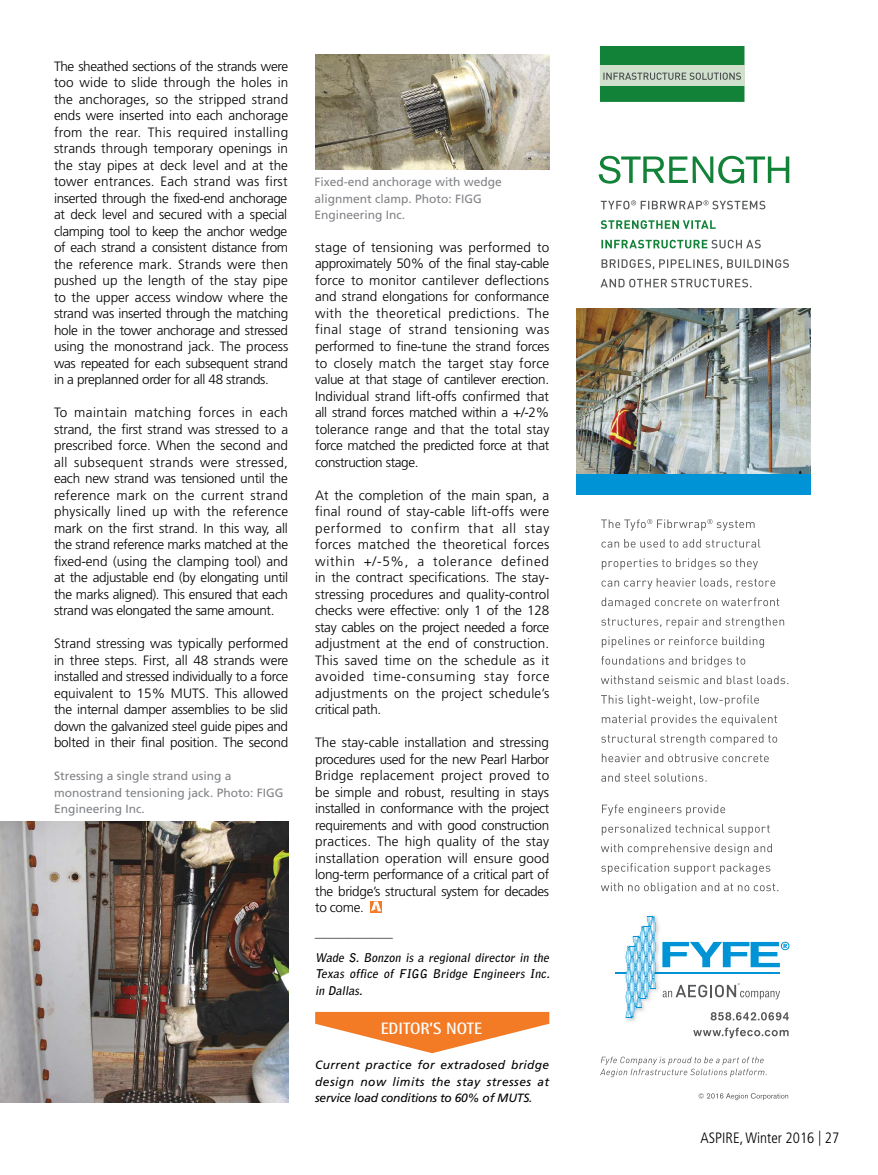
<style>
.page{position:relative;width:878px;height:1175px;background:#fff}
.page>*{position:absolute;margin:0;border:0;box-sizing:border-box;transform-origin:0 0}
.t1{font:700 16.5px "Rotis Semi Sans Std";color:#fff}
.t2{font:300 condensed 15px "Frutiger LT Std";color:#000}
.t3{font:300 13.5px/16.5px "Frutiger LT Std";letter-spacing:-.025em;color:#000;text-align:justify}
.t4{font:12px/16.5px "Frutiger LT Std";color:#808387}
.t5{font:italic 12px/16.5px "Frutiger LT Std";letter-spacing:-.02em;color:#000;text-align:justify}
.t6{font:italic 700 12px/24.8px "Bell Gothic Std";color:#000}
</style>
<div class="page">
<svg style="left:370px;top:901px;width:12px;height:11px"></svg>
<svg style="left:371px;top:901px;width:10px;height:10px"></svg>
<img style="left:0;top:821px;width:288px;height:281px">
<img style="left:315px;top:54px;width:234px;height:116px">
<svg style="left:600px;top:1056px;width:166px;height:21px"></svg>
<svg style="left:693px;top:1027px;width:95px;height:11px"></svg>
<svg style="left:710px;top:1012px;width:78px;height:8px"></svg>
<svg style="left:698px;top:1093px;width:90px;height:7px"></svg>
<div style="left:600px;top:47px;width:144px;height:55px;background:#118237"></div>
<div style="left:600px;top:65px;width:144px;height:21px;background:#cfe1cc"></div>
<svg style="left:603px;top:73px;width:138px;height:7px"></svg>
<svg style="left:601px;top:882px;width:177px;height:12px"></svg>
<svg style="left:601px;top:863px;width:169px;height:11px"></svg>
<svg style="left:601px;top:843px;width:171px;height:12px"></svg>
<svg style="left:601px;top:824px;width:168px;height:11px"></svg>
<svg style="left:602px;top:804px;width:123px;height:12px"></svg>
<svg style="left:601px;top:773px;width:105px;height:8px"></svg>
<svg style="left:601px;top:753px;width:167px;height:9px"></svg>
<svg style="left:601px;top:734px;width:176px;height:11px"></svg>
<svg style="left:601px;top:714px;width:176px;height:11px"></svg>
<svg style="left:601px;top:695px;width:158px;height:11px"></svg>
<svg style="left:601px;top:675px;width:187px;height:9px"></svg>
<svg style="left:601px;top:656px;width:144px;height:11px"></svg>
<svg style="left:601px;top:636px;width:163px;height:12px"></svg>
<svg style="left:601px;top:617px;width:183px;height:11px"></svg>
<svg style="left:601px;top:597px;width:178px;height:12px"></svg>
<svg style="left:601px;top:578px;width:174px;height:11px"></svg>
<svg style="left:601px;top:558px;width:157px;height:12px"></svg>
<svg style="left:601px;top:539px;width:159px;height:8px"></svg>
<svg style="left:601px;top:519px;width:153px;height:11px"></svg>
<div style="left:576px;top:473px;width:234px;height:22px;background:#0094d7"></div>
<img style="left:576px;top:309px;width:234px;height:164px">
<svg style="left:598px;top:156px;width:191px;height:28px"></svg>
<svg style="left:600px;top:279px;width:151px;height:8px"></svg>
<svg style="left:601px;top:259px;width:187px;height:11px"></svg>
<svg style="left:601px;top:240px;width:159px;height:8px"></svg>
<svg style="left:600px;top:220px;width:115px;height:9px"></svg>
<svg style="left:600px;top:200px;width:165px;height:9px"></svg>
<hr style="left:615px;top:972px;width:164px;height:2px;background:#0094d7">
<img style="left:626px;top:915px;width:33px;height:107px">
<svg style="left:625px;top:916px;width:31px;height:102px"></svg>
<svg style="left:662px;top:941px;width:127px;height:26px"></svg>
<svg style="left:662px;top:983px;width:118px;height:16px"></svg>
<svg style="left:315px;top:1012px;width:234px;height:41px"></svg>
<p class="t3" style="left:54px;top:59px;width:236px">The sheathed sections of the strands were too wide to slide through the holes in the anchorages, so the stripped strand ends were inserted into each anchorage from the rear. This required installing strands through temporary openings in the stay pipes at deck level and at the tower entrances. Each strand was first inserted through the fixed-end anchorage at deck level and secured with a special clamping tool to keep the anchor wedge of each strand a consistent distance from the reference mark. Strands were then pushed up the length of the stay pipe to the upper access window where the strand was inserted through the matching hole in the tower anchorage and stressed using the monostrand jack. The process was repeated for each subsequent strand in a preplanned order for all 48 strands.</p>
<p class="t3" style="left:54px;top:405px;width:236px">To maintain matching forces in each strand, the first strand was stressed to a prescribed force. When the second and all subsequent strands were stressed, each new strand was tensioned until the reference mark on the current strand physically lined up with the reference mark on the first strand. In this way, all the strand reference marks matched at the fixed-end (using the clamping tool) and at the adjustable end (by elongating until the marks aligned). This ensured that each strand was elongated the same amount.</p>
<p class="t3" style="left:54px;top:636px;width:236px">Strand stressing was typically performed in three steps. First, all 48 strands were installed and stressed individually to a force equivalent to 15% MUTS. This allowed the internal damper assemblies to be slid down the galvanized steel guide pipes and bolted in their final position. The second</p>
<p class="t4" style="left:54px;top:769px;width:231px">Stressing a single strand using a monostrand tensioning jack. Photo: FIGG<br>Engineering Inc.</p>
<p class="t4" style="left:314px;top:175px;width:189px">Fixed-end anchorage with wedge alignment clamp. Photo: FIGG<br>Engineering Inc.</p>
<p class="t3" style="left:315px;top:240px;width:236px">stage of tensioning was performed to approximately 50% of the final stay-cable force to monitor cantilever deflections and strand elongations for conformance with the theoretical predictions. The final stage of strand tensioning was performed to fine-tune the strand forces to closely match the target stay force value at that stage of cantilever erection.<br>Individual strand lift-offs confirmed that all strand forces matched within a +/-2% tolerance range and that the total stay force matched the predicted force at that construction stage.</p>
<p class="t3" style="left:315px;top:487px;width:236px">At the completion of the main span, a final round of stay-cable lift-offs were performed to confirm that all stay forces matched the theoretical forces within +/-5%, a tolerance defined in the contract specifications. The stay&shy;stressing procedures and quality-control checks were effective: only 1 of the 128 stay cables on the project needed a force adjustment at the end of construction.<br>This saved time on the schedule as it avoided time-consuming stay force adjustments on the project schedule’s critical path.</p>
<p class="t3" style="left:315px;top:735px;width:236px">The stay-cable installation and stressing procedures used for the new Pearl Harbor Bridge replacement project proved to be simple and robust, resulting in stays installed in conformance with the project requirements and with good construction practices. The high quality of the stay installation operation will ensure good long-term performance of a critical part of the bridge’s structural system for decades to come.</p>
<p class="t6" style="left:315px;top:921px;width:237px">_____________<br>Wade S. Bonzon is a regional director in the</p>
<p class="t6" style="left:315px;top:966px;width:238px;line-height:16.5px">Texas office of FIGG Bridge Engineers Inc. in Dallas.</p>
<p class="t1" style="left:380px;top:1022px;width:103px">EDITOR’S NOTE</p>
<p class="t5" style="left:315px;top:1057px;width:235px">Current practice for extradosed bridge design now limits the stay stresses at service load conditions to 60% of MUTS.</p>
<p class="t2" style="left:700px;top:1132px;width:140px">ASPIRE, Winter 2016 | 27</p>
</div>
